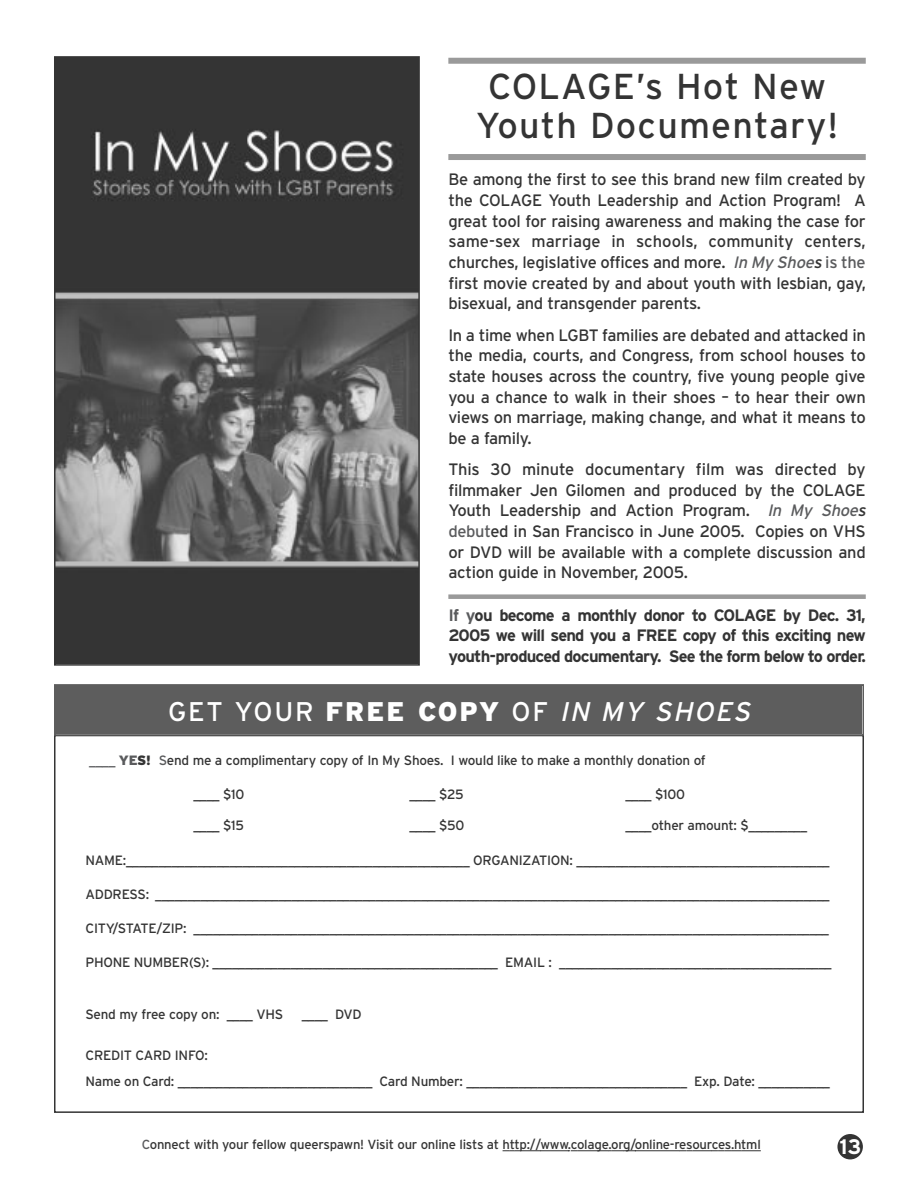
<style>
.page{position:relative;width:918px;height:1188px;background:#fff}
.page>*{position:absolute;margin:0;border:0;box-sizing:border-box;transform-origin:0 0}
.t1{font:36px/39px "Interstate";letter-spacing:.03em;color:#343434;text-align:center}
.t2{font:27px "Interstate";letter-spacing:.065em;color:#fff}
.t3{font:700 21px "Interstate";color:#fff}
.t4{font:16.5px/20.7px "Interstate";letter-spacing:-.02em;color:#343434;text-align:justify}
.t5{font:700 16.5px/20.7px "Interstate";letter-spacing:-.05em;color:#343434;text-align:justify}
.t6{font:13.5px/26.1px "Interstate";letter-spacing:-.02em;color:#343434}
.t7{font:13.2px "Interstate";letter-spacing:-.02em;color:#343434}
.s1{font-style:italic;color:#5a5b5d}
.s2{font-style:italic}
.s3{color:#5a5b5d}
.s4{font-weight:900}
.s5{font-weight:900;color:#5a5b5d}
</style>
<div class="page">
<div style="left:837px;top:1134px;width:26px;height:25px;background:#343434;border-radius:50%"></div>
<svg style="left:503px;top:1151px;width:74px;height:1px"></svg>
<hr style="left:577px;top:1151px;width:32px;height:1px;background:#343434">
<svg style="left:608px;top:1151px;width:27px;height:1px"></svg>
<hr style="left:635px;top:1151px;width:45px;height:1px;background:#343434">
<svg style="left:679px;top:1151px;width:82px;height:1px"></svg>
<img style="left:57px;top:59px;width:360px;height:604px">
<div style="left:54px;top:56px;width:366px;height:610px;border:2px solid #343434"></div>
<div style="left:448px;top:58px;width:418px;height:6px;background:#9a9a9a"></div>
<div style="left:448px;top:154px;width:418px;height:6px;background:#9a9a9a"></div>
<div style="left:448px;top:594px;width:418px;height:5px;background:#9a9a9a"></div>
<div style="left:54px;top:735px;width:810px;height:378px;border:2px solid #343434"></div>
<div style="left:56px;top:686px;width:806px;height:48px;background:#5d5d5d"></div>
<div style="left:54px;top:684px;width:810px;height:52px;border:2px solid #5d5d5d"></div>
<h1 class="t1" style="left:476px;top:70px;width:364px">COLAGE’s Hot New<br>Youth Documentary!</h1>
<p class="t4" style="left:448px;top:171px;width:419px">Be among the first to see this brand new film created by the COLAGE Youth Leadership and Action Program! A great tool for raising awareness and making the case for same-sex marriage in schools, community centers, churches, legislative offices and more. <span class="s1">In My Shoe</span><span class="s2">s</span> <span class="s3">is the </span>first movie created by and about youth with lesbian, gay, bisexual, and transgender parents.</p>
<p class="t4" style="left:448px;top:326px;width:419px">In a time when LGBT families are debated and attacked in the media, courts, and Congress, from school houses to state houses across the country, five young people give you a chance to walk in their shoes – to hear their own views on marriage, making change, and what it means to be a family.</p>
<p class="t4" style="left:448px;top:461px;width:419px">This 30 minute documentary film was directed by filmmaker Jen Gilomen and produced by the COLAGE Youth Leadership and Action Program. <span class="s1">In My Shoe</span><span class="s2">s </span><span class="s3">debut</span>ed in San Francisco in June 2005. Copies on VHS or DVD will be available with a complete discussion and action guide in November, 2005.</p>
<p class="t5" style="left:448px;top:606px;width:419px"><span class="s3">If y</span>ou become a monthly donor to COLAGE by Dec. 31, 2005 we will send you a FREE copy of this exciting new youth-produced documentary. See the form below to order.</p>
<h2 class="t2" style="left:168px;top:702px;width:583px">GET YOUR <span class="s4">FREE COPY</span> OF <span class="s2">IN MY SHOES</span></h2>
<p class="t6" style="left:89px;top:749px;width:618px"><span class="s3">____</span> <span class="s5">YE</span><span class="s4">S!</span> <span class="s3">S</span>end me a complimentary copy of In My Shoes. I would like to make a monthly donation of</p>
<p class="t6" style="left:193px;top:783px;width:52px">____ $10</p>
<p class="t6" style="left:410px;top:783px;width:56px">____ $25</p>
<p class="t6" style="left:626px;top:783px;width:61px">____ $100</p>
<p class="t6" style="left:193px;top:814px;width:52px">____ $15</p>
<p class="t6" style="left:409px;top:814px;width:56px">____ $50</p>
<p class="t6" style="left:625px;top:814px;width:183px">____other amount: $_________</p>
<p class="t6" style="left:85px;top:848px;width:746px">NAME:_____________________________________________________ ORGANIZATION: _______________________________________</p>
<p class="t6" style="left:85px;top:882px;width:746px">ADDRESS: ________________________________________________________________________________________________________</p>
<p class="t6" style="left:85px;top:917px;width:745px">CITY/STATE/ZIP: __________________________________________________________________________________________________</p>
<p class="t6" style="left:85px;top:951px;width:748px">PHONE NUMBER(S): ____________________________________________ EMAIL : __________________________________________</p>
<p class="t6" style="left:85px;top:1002px;width:199px">Send my free copy on: ____ VHS</p>
<p class="t6" style="left:302px;top:1002px;width:61px">____ DVD</p>
<p class="t6" style="left:85px;top:1044px;width:746px">CREDIT CARD INFO:<br>Name on Card: ______________________________ Card Number: __________________________________ Exp. Date: ___________</p>
<p class="t7" style="left:142px;top:1139px;width:621px"><span class="s3">C</span>onnect with your fellow queerspawn! Visit our online lists at http://www.colage.org/online-resources.html</p>
<p class="t3" style="left:840px;top:1139px;width:23px">13</p>
</div>
